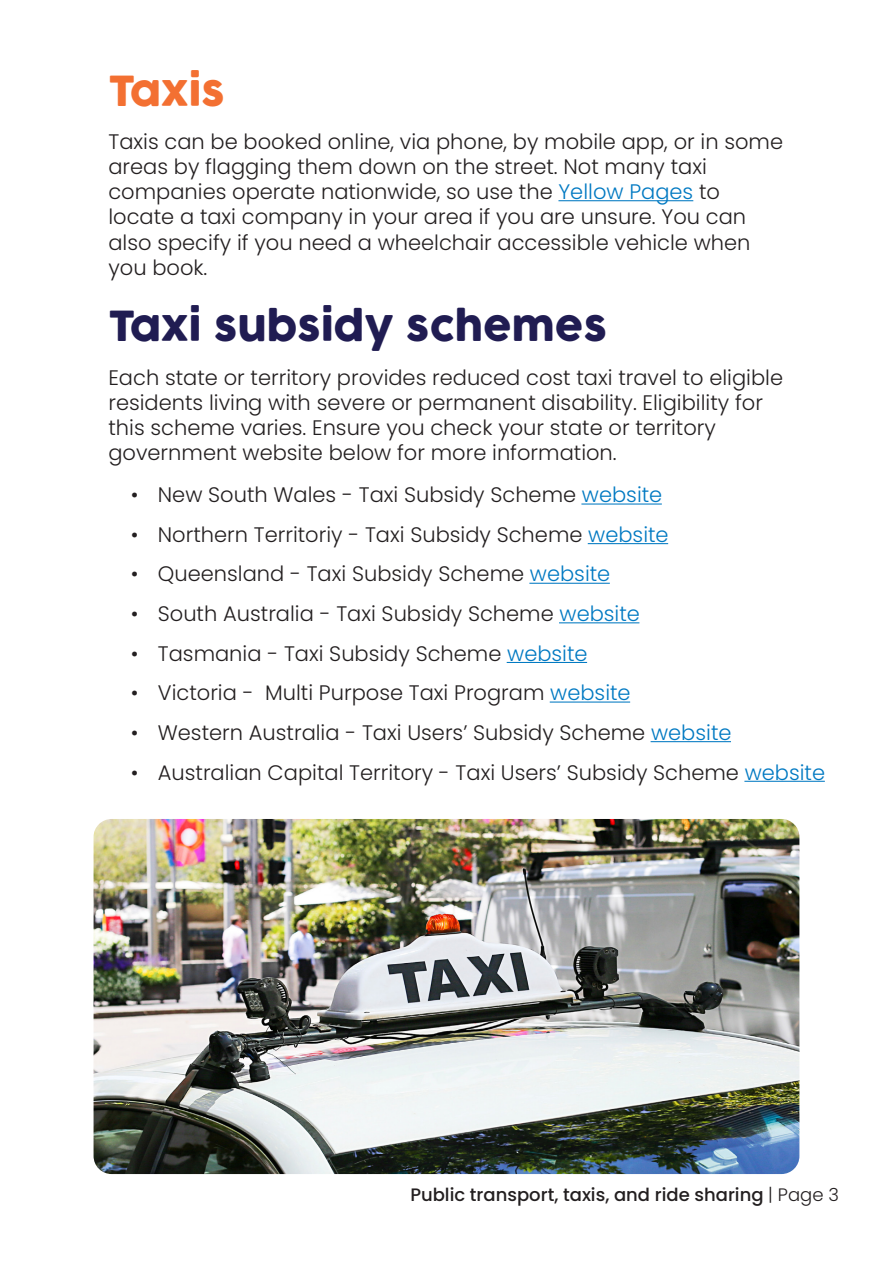
<style>
.page{position:relative;width:893px;height:1263px;background:#fff}
.page>*{position:absolute;margin:0;border:0;box-sizing:border-box;transform-origin:0 0}
.t1{font:40.5px "Cocogoose";color:#201c52}
.t2{font:40.5px "Cocogoose";color:#f37032}
.t3{font:300 21px/25.2px "Poppins";color:#231f20}
.t4{font:500 18px "Poppins";color:#231f20}
.s1{color:#0079c2}
.s2{font-weight:300}
</style>
<div class="page">
<hr style="left:558px;top:200px;width:135px;height:1px;background:#0079c2">
<hr style="left:581px;top:503px;width:81px;height:1px;background:#0079c2">
<hr style="left:588px;top:543px;width:80px;height:1px;background:#0079c2">
<hr style="left:529px;top:583px;width:81px;height:1px;background:#0079c2">
<hr style="left:559px;top:622px;width:80px;height:1px;background:#0079c2">
<hr style="left:507px;top:662px;width:80px;height:1px;background:#0079c2">
<hr style="left:550px;top:701px;width:80px;height:1px;background:#0079c2">
<hr style="left:651px;top:741px;width:80px;height:1px;background:#0079c2">
<hr style="left:744px;top:781px;width:81px;height:1px;background:#0079c2">
<img style="left:94px;top:819px;width:705px;height:355px">
<p class="t2" style="left:108px;top:63px;width:118px">Taxis</p>
<p class="t3" style="left:108px;top:129px;width:676px">Taxis can be booked online, via phone, by mobile app, or in some areas by flagging them down on the street. Not many taxi</p>
<p class="t3" style="left:108px;top:179px;width:613px">companies operate nationwide, so use the <span class="s1">Yellow Pages</span> to</p>
<p class="t3" style="left:108px;top:204px;width:643px">locate a taxi company in your area if you are unsure. You can also specify if you need a wheelchair accessible vehicle when you book.</p>
<p class="t1" style="left:108px;top:298px;width:500px">Taxi subsidy schemes</p>
<p class="t3" style="left:108px;top:365px;width:676px">Each state or territory provides reduced cost taxi travel to eligible residents living with severe or permanent disability. Eligibility for this scheme varies. Ensure you check your state or territory</p>
<p class="t3" style="left:108px;top:440px;width:510px">government website below for more information.</p>
<p class="t3" style="left:131px;top:482px;width:533px">• New South Wales - Taxi Subsidy Scheme <span class="s1">website</span></p>
<p class="t3" style="left:131px;top:522px;width:539px">• Northern Territoriy - Taxi Subsidy Scheme <span class="s1">website</span></p>
<p class="t3" style="left:131px;top:562px;width:481px">• Queensland - Taxi Subsidy Scheme <span class="s1">website</span></p>
<p class="t3" style="left:131px;top:601px;width:511px">• South Australia - Taxi Subsidy Scheme <span class="s1">website</span></p>
<p class="t3" style="left:131px;top:641px;width:458px">• Tasmania - Taxi Subsidy Scheme <span class="s1">website</span></p>
<p class="t3" style="left:131px;top:680px;width:501px">• Victoria - Multi Purpose Taxi Program <span class="s1">website</span></p>
<p class="t3" style="left:131px;top:720px;width:602px">• Western Australia - Taxi Users’ Subsidy Scheme <span class="s1">website</span></p>
<p class="t3" style="left:131px;top:760px;width:696px">• Australian Capital Territory - Taxi Users’ Subsidy Scheme <span class="s1">website</span></p>
<p class="t4" style="left:410px;top:1185px;width:430px">Public transport, taxis, and ride sharing <span class="s2">| Page 3</span></p>
</div>
